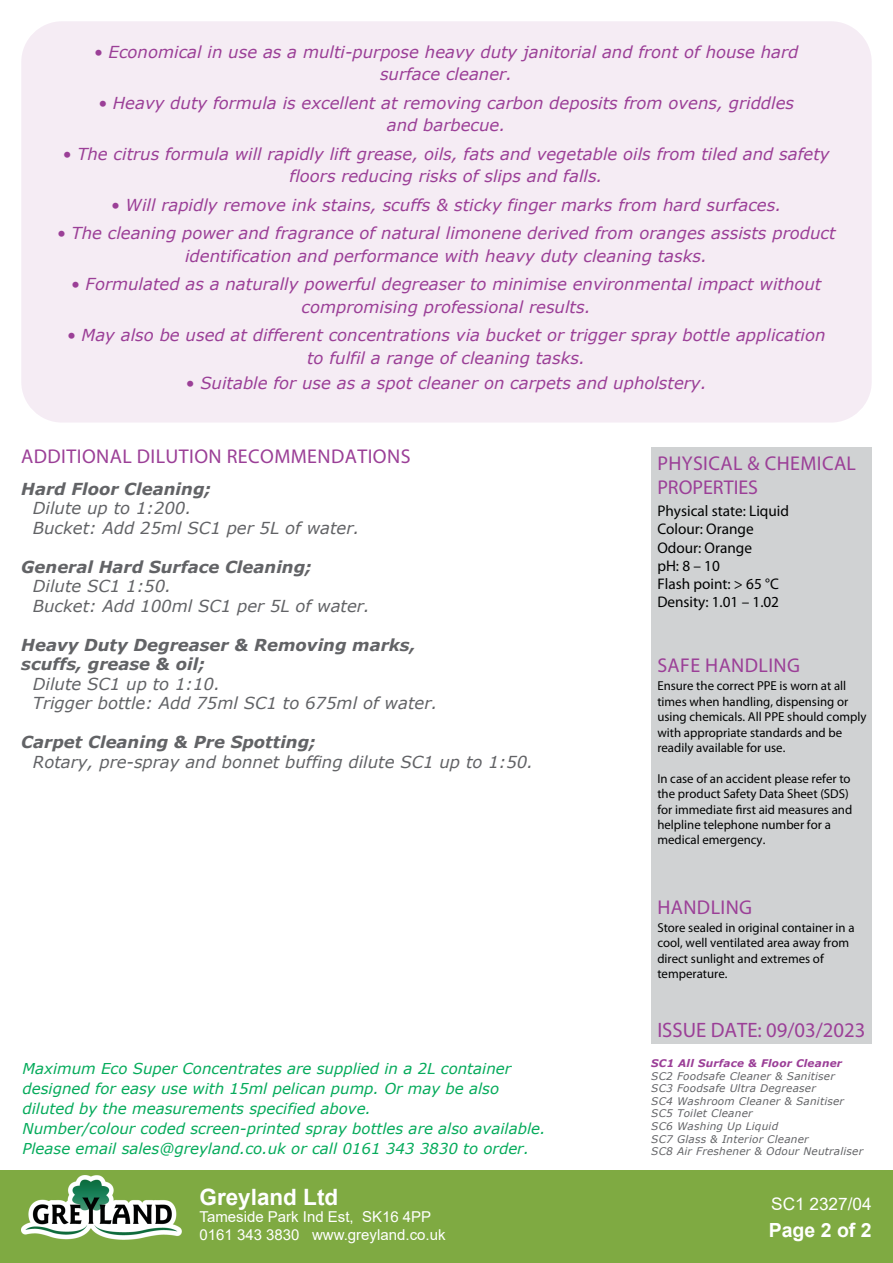
<style>
.page{position:relative;width:893px;height:1263px;background:#fff}
.page>*{position:absolute;margin:0;border:0;box-sizing:border-box;transform-origin:0 0}
.t1{font:700 22.5px "Arial";color:#fff}
.t2{font:20.85px "Myriad Pro";color:#9b3f97}
.t3{font:19.95px/24px "Myriad Pro";letter-spacing:.02em;color:#9b3f97}
.t4{font:700 19.5px "Arial";color:#fff}
.t5{font:17.25px "Arial";color:#fff}
.t6{font:italic 16.5px/22.5px "Verdana";color:#9b3f97;text-align:center}
.t7{font:italic 16.5px/19.5px "Verdana";color:#626366}
.t8{font:italic 700 16.5px/19.5px "Verdana";color:#626366}
.t9{font:15.45px/18.3px "Myriad Pro";color:#010202}
.t10{font:italic 15px/20.1px "Verdana";color:#05ab5b}
.t11{font:15px/17.7px "Arial";color:#fff}
.t12{font:12.9px/15.5px "Myriad Pro";color:#010202}
.t13{font:italic 10.5px/12.6px "Verdana";letter-spacing:.02em;color:#626366}
.t14{font:italic 700 10.5px "Verdana";letter-spacing:.02em;color:#9b3f97}
</style>
<div class="page">
<div style="left:0;top:1170px;width:893px;height:93px;background:#7faa42"></div>
<img style="left:21px;top:1176px;width:160px;height:63px">
<div style="left:21px;top:21px;width:851px;height:402px;background:#f5ecf4;border-radius:41px"></div>
<div style="left:651px;top:448px;width:221px;height:596px;background:#d0d2d3"></div>
<p class="t6" style="left:94px;top:42px;width:706px">ï Economical in use as a multi-purpose heavy duty janitorial and front of house hard surface cleaner.</p>
<p class="t6" style="left:98px;top:93px;width:698px">ï Heavy duty formula is excellent at removing carbon deposits from ovens, griddles and barbecue.</p>
<p class="t6" style="left:63px;top:144px;width:769px">ï The citrus formula will rapidly lift grease, oils, fats and vegetable oils from tiled and safety floors reducing risks of slips and falls.</p>
<p class="t6" style="left:57px;top:192px;width:780px;line-height:28.5px">ï Will rapidly remove ink stains, scuffs &amp; sticky finger marks from hard surfaces.<br>ï The cleaning power and fragrance of natural limonene derived from oranges assists product</p>
<p class="t6" style="left:71px;top:243px;width:752px;line-height:28.5px">identification and performance with heavy duty cleaning tasks.<br>ï Formulated as a naturally powerful degreaser to minimise environmental impact without</p>
<p class="t6" style="left:67px;top:294px;width:760px;line-height:28.5px">compromising professional results.<br>ï May also be used at different concentrations via bucket or trigger spray bottle application</p>
<p class="t6" style="left:186px;top:346px;width:523px;line-height:25.5px">to fulfil a range of cleaning tasks.<br>ï Suitable for use as a spot cleaner on carpets and upholstery.</p>
<p class="t3" style="left:21px;top:446px;width:391px">ADDITIONAL DILUTION RECOMMENDATIONS</p>
<p class="t8" style="left:21px;top:480px;width:191px">Hard Floor Cleaning;</p>
<p class="t7" style="left:33px;top:500px;width:328px">Dilute up to 1:200.<br>Bucket: Add 25ml SC1 per 5L of water.</p>
<p class="t8" style="left:21px;top:558px;width:292px">General Hard Surface Cleaning;</p>
<p class="t7" style="left:33px;top:578px;width:339px">Dilute SC1 1:50.<br>Bucket: Add 100ml SC1 per 5L of water.</p>
<p class="t8" style="left:21px;top:636px;width:396px">Heavy Duty Degreaser &amp; Removing marks, scuffs, grease &amp; oil;</p>
<p class="t7" style="left:33px;top:675px;width:406px">Dilute SC1 up to 1:10.<br>Trigger bottle: Add 75ml SC1 to 675ml of water.</p>
<p class="t8" style="left:21px;top:734px;width:296px">Carpet Cleaning &amp; Pre Spotting;</p>
<p class="t7" style="left:33px;top:753px;width:502px">Rotary, pre-spray and bonnet buffing dilute SC1 up to 1:50.</p>
<p class="t10" style="left:23px;top:1060px;width:525px">Maximum Eco Super Concentrates are supplied in a 2L container designed for easy use with 15ml pelican pump. Or may be also diluted by the measurements specified above.<br>Number/colour coded screen-printed spray bottles are also available.<br>Please email sales@greyland.co.uk or call 0161 343 3830 to order.</p>
<p class="t3" style="left:657px;top:453px;width:200px">PHYSICAL &amp; CHEMICAL<br>PROPERTIES</p>
<p class="t9" style="left:657px;top:503px;width:133px">Physical state: Liquid<br>Colour: Orange<br>Odour: Orange<br>pH: 8 – 10<br>Flash point: &gt; 65 °C<br>Density: 1.01 – 1.02</p>
<p class="t3" style="left:657px;top:655px;width:144px">SAFE HANDLING</p>
<p class="t12" style="left:657px;top:679px;width:211px">Ensure the correct PPE is worn at all times when handling, dispensing or using chemicals. All PPE should comply with appropriate standards and be readily available for use.</p>
<p class="t12" style="left:657px;top:772px;width:196px">In case of an accident please refer to the product Safety Data Sheet (SDS) for immediate first aid measures and helpline telephone number for a medical emergency.</p>
<p class="t3" style="left:657px;top:896px;width:96px">HANDLING</p>
<p class="t12" style="left:657px;top:921px;width:199px">Store sealed in original container in a cool, well ventilated area away from direct sunlight and extremes of temperature.</p>
<p class="t2" style="left:657px;top:1022px;width:210px">ISSUE DATE: 09/03/2023</p>
<p class="t14" style="left:651px;top:1059px;width:192px">SC1 All Surface &amp; Floor Cleaner</p>
<p class="t13" style="left:651px;top:1070px;width:213px">SC2 Foodsafe Cleaner &amp; Sanitiser<br>SC3 Foodsafe Ultra Degreaser<br>SC4 Washroom Cleaner &amp; Sanitiser<br>SC5 Toilet Cleaner<br>SC6 Washing Up Liquid<br>SC7 Glass &amp; Interior Cleaner<br>SC8 Air Freshener &amp; Odour Neutraliser</p>
<h1 class="t1" style="left:200px;top:1188px;width:140px">Greyland Ltd</h1>
<p class="t5" style="left:771px;top:1197px;width:102px">SC1 2327/04</p>
<p class="t11" style="left:200px;top:1209px;width:247px">Tameside Park Ind Est, SK16 4PP<br>0161 343 3830 www.greyland.co.uk</p>
<p class="t4" style="left:769px;top:1222px;width:104px">Page 2 of 2</p>
</div>
